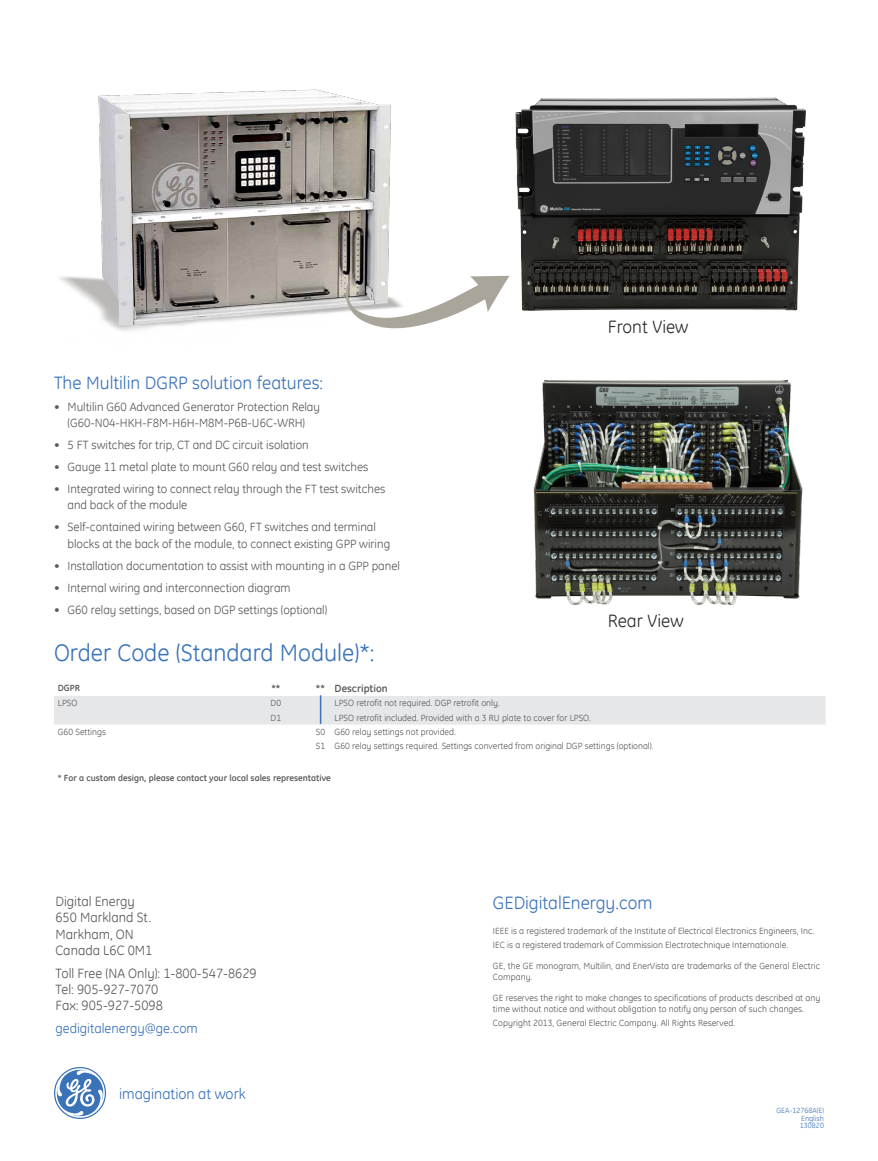
<style>
.page{position:relative;width:878px;height:1161px;background:#fff}
.page>*{position:absolute;margin:0;border:0;box-sizing:border-box;transform-origin:0 0}
.t1{font:72px "GE Logo Font";color:#3b73b9}
.t2{font:24px "GE Inspira";color:#3b73b9}
.t3{font:18px "GE Inspira";color:#3b73b9}
.t4{font:18px "GE Inspira";color:#2d2d2d}
.t5{font:15px "GE Inspira";color:#3b73b9}
.t6{font:13.5px/16.2px "GE Inspira";color:#58595b}
.t7{font:13.5px "GE Inspira";color:#3b73b9}
.t8{font:12px/16.5px "GE Inspira";color:#58595b}
.t9{font:700 10.5px "GE Inspira";color:#58595b}
.t10{font:9px/11.2px "GE Inspira";letter-spacing:.005em;color:#58595b}
.t11{font:700 9px "GE Inspira";color:#58595b}
.t12{font:7.5px/7.5px "GE Inspira";letter-spacing:.005em;color:#3b73b9;text-align:justify}
</style>
<div class="page">
<img style="left:533px;top:380px;width:270px;height:225px">
<img style="left:509px;top:97px;width:297px;height:214px">
<svg style="left:54px;top:695px;width:771px;height:30px;background:#e6e7e8"></svg>
<img style="left:59px;top:89px;width:332px;height:242px">
<svg style="left:344px;top:269px;width:165px;height:62px"></svg>
<h3 class="t3" style="left:54px;top:371px;width:271px">The Multilin DGRP solution features:</h3>
<h3 class="t8" style="left:54px;top:398px;width:267px;text-align:center">• Multilin G60 Advanced Generator Protection Relay (G60-N04-HKH-F8M-H6H-M8M-P6B-U6C-WRH)</h3>
<h3 class="t8" style="left:54px;top:436px;width:256px">• 5 FT switches for trip, CT and DC circuit isolation</h3>
<h3 class="t8" style="left:54px;top:458px;width:316px">• Gauge 11 metal plate to mount G60 relay and test switches</h3>
<h3 class="t8" style="left:68px;top:480px;width:319px;text-indent:-14px">• Integrated wiring to connect relay through the FT test switches and back of the module</h3>
<h3 class="t8" style="left:68px;top:519px;width:324px;text-indent:-14px">• Self-contained wiring between G60, FT switches and terminal blocks at the back of the module, to connect existing GPP wiring</h3>
<h3 class="t8" style="left:54px;top:557px;width:347px">• Installation documentation to assist with mounting in a GPP panel</h3>
<h3 class="t8" style="left:54px;top:579px;width:238px">• Internal wiring and interconnection diagram</h3>
<h3 class="t8" style="left:54px;top:601px;width:275px">• G60 relay settings, based on DGP settings (optional)</h3>
<h3 class="t4" style="left:608px;top:315px;width:82px">Front View</h3>
<h3 class="t4" style="left:608px;top:609px;width:77px">Rear View</h3>
<h2 class="t2" style="left:54px;top:637px;width:322px">Order Code (Standard Module)*:</h2>
<p class="t11" style="left:58px;top:682px;width:24px">DGPR</p>
<p class="t9" style="left:271px;top:682px;width:11px">**</p>
<p class="t9" style="left:316px;top:682px;width:73px">** Description</p>
<p class="t10" style="left:58px;top:698px;width:21px">LPSO</p>
<p class="t10" style="left:271px;top:698px;width:12px">D0</p>
<p class="t10" style="left:334px;top:698px;width:167px">LPSO retrofit not required. DGP retrofit only.</p>
<p class="t10" style="left:271px;top:712px;width:12px">D1</p>
<p class="t10" style="left:334px;top:712px;width:258px">LPSO retrofit included. Provided with a 3 RU plate to cover for LPSO.</p>
<p class="t10" style="left:58px;top:726px;width:50px">G60 Settings</p>
<p class="t10" style="left:316px;top:725px;width:339px;line-height:14.2px">S0 G60 relay settings not provided.<br>S1 G60 relay settings required. Settings converted from original DGP settings (optional).</p>
<p class="t11" style="left:58px;top:772px;width:274px">* For a custom design, please contact your local sales representative</p>
<h3 class="t6" style="left:55px;top:893px;width:98px">Digital Energy<br>650 Markland St.<br>Markham, ON<br>Canada L6C 0M1</h3>
<h3 class="t6" style="left:55px;top:965px;width:203px">Toll Free (NA Only): 1-800-547-8629<br>Tel: 905-927-7070<br>Fax: 905-927-5098</h3>
<h3 class="t7" style="left:55px;top:1020px;width:144px">gedigitalenergy@ge.com</h3>
<h1 class="t1" style="left:54px;top:1052px;width:53px">g</h1>
<h3 class="t5" style="left:119px;top:1084px;width:128px">imagination at work</h3>
<h3 class="t3" style="left:493px;top:891px;width:161px">GEDigitalEnergy.com</h3>
<p class="t10" style="left:493px;top:924px;width:323px;line-height:14px">IEEE is a registered trademark of the Institute of Electrical Electronics Engineers, Inc.<br>IEC is a registered trademark of Commission Electrotechnique Internationale.</p>
<p class="t10" style="left:493px;top:960px;width:328px">GE, the GE monogram, Multilin, and EnerVista are trademarks of the General Electric<br>Company.</p>
<p class="t10" style="left:493px;top:992px;width:329px">GE reserves the right to make changes to specifications of products described at any time without notice and without obligation to notify any person of such changes.</p>
<p class="t10" style="left:493px;top:1017px;width:244px">Copyright 2013, General Electric Company. All Rights Reserved.</p>
<p class="t12" style="left:799px;top:1107px;width:26px;text-indent:-23px">GEA-12768A(E)<br>English 130820</p>
</div>
